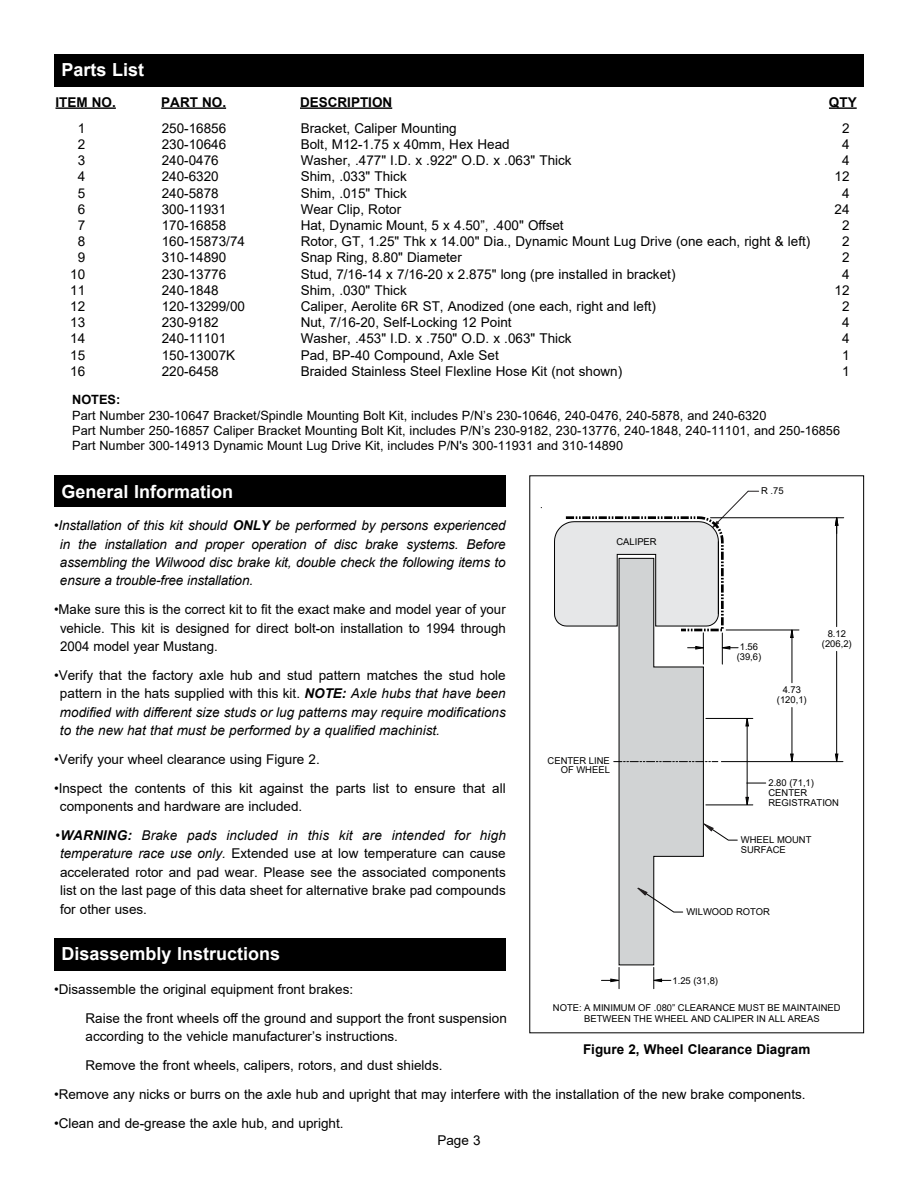
<style>
.page{position:relative;width:918px;height:1188px;background:#fff}
.page>*{position:absolute;margin:0;border:0;box-sizing:border-box;transform-origin:0 0}
.t1{font:700 18px "Arial";color:#fff}
.t2{font:13.5px/16.2px "Arial";color:#000}
.t3{font:italic 13.5px/18.3px "Arial";letter-spacing:-.005em;color:#000;text-align:justify}
.t4{font:700 13.5px "Arial";color:#000}
.t5{font:12.75px/15.3px "Arial";color:#000}
.t6{font:700 12.75px "Arial";color:#000}
.t7{font:9.45px/10.1px "Arial";color:#000;text-align:center}
.s1{font-style:normal}
.s2{font-weight:700}
.s3{font-weight:700;font-style:italic}
.s4{font-style:italic}
</style>
<div class="page">
<div style="left:54px;top:54px;width:810px;height:32px;background:#000"></div>
<svg style="left:835px;top:753px;width:4px;height:8px"></svg>
<svg style="left:790px;top:629px;width:4px;height:9px"></svg>
<svg style="left:790px;top:753px;width:4px;height:8px"></svg>
<hr style="left:836px;top:518px;width:1px;height:109px;background:#000">
<hr style="left:836px;top:651px;width:1px;height:111px;background:#000">
<hr style="left:792px;top:630px;width:1px;height:53px;background:#000">
<hr style="left:792px;top:707px;width:1px;height:55px;background:#000">
<hr style="left:726px;top:630px;width:73px;height:1px;background:#000">
<hr style="left:721px;top:761px;width:122px;height:1px;background:#000">
<svg style="left:835px;top:518px;width:4px;height:16px"></svg>
<hr style="left:711px;top:517px;width:133px;height:1px;background:#000">
<svg style="left:554px;top:490px;width:212px;height:499px"></svg>
<hr style="left:56px;top:107px;width:60px;height:2px;background:#000">
<hr style="left:161px;top:107px;width:65px;height:2px;background:#000">
<hr style="left:300px;top:107px;width:92px;height:2px;background:#000">
<hr style="left:829px;top:107px;width:28px;height:2px;background:#000">
<div style="left:54px;top:938px;width:452px;height:32px;background:#000"></div>
<div style="left:54px;top:475px;width:452px;height:32px;background:#000"></div>
<h1 class="t1" style="left:62px;top:57px;width:84px">Parts List</h1>
<p class="t4" style="left:56px;top:92px;width:62px">ITEM NO.</p>
<p class="t4" style="left:161px;top:92px;width:66px">PART NO.</p>
<p class="t4" style="left:300px;top:92px;width:94px">DESCRIPTION</p>
<p class="t4" style="left:829px;top:92px;width:29px">QTY</p>
<p class="t2" style="left:162px;top:120px;width:85px">250-16856<br>230-10646<br>240-0476<br>240-6320<br>240-5878<br>300-11931<br>170-16858<br>160-15873/74<br>310-14890<br>230-13776<br>240-1848<br>120-13299/00<br>230-9182<br>240-11101<br>150-13007K<br>220-6458</p>
<p class="t2" style="left:301px;top:120px;width:511px">Bracket, Caliper Mounting<br>Bolt, M12-1.75 x 40mm, Hex Head<br>Washer, .477" I.D. x .922" O.D. x .063" Thick<br>Shim, .033" Thick<br>Shim, .015" Thick<br>Wear Clip, Rotor<br>Hat, Dynamic Mount, 5 x 4.50”, .400" Offset<br>Rotor, GT, 1.25" Thk x 14.00" Dia., Dynamic Mount Lug Drive (one each, right &amp; left)<br>Snap Ring, 8.80" Diameter<br>Stud, 7/16-14 x 7/16-20 x 2.875" long (pre installed in bracket)<br>Shim, .030" Thick<br>Caliper, Aerolite 6R ST, Anodized (one each, right and left)<br>Nut, 7/16-20, Self-Locking 12 Point<br>Washer, .453" I.D. x .750" O.D. x .063" Thick<br>Pad, BP-40 Compound, Axle Set<br>Braided Stainless Steel Flexline Hose Kit (not shown)</p>
<p class="t2" style="left:70px;top:120px;width:17px;text-align:center">1<br>2<br>3<br>4<br>5<br>6<br>7<br>8<br>9<br>10<br>11<br>12<br>13<br>14<br>15<br>16</p>
<p class="t2" style="left:835px;top:120px;width:17px;text-align:center">2<br>4<br>4<br>12<br>4<br>24<br>2<br>2<br>2<br>4<br>12<br>2<br>4<br>4<br>1<br>1</p>
<p class="t6" style="left:72px;top:391px;width:50px">NOTES:</p>
<p class="t5" style="left:72px;top:408px;width:769px">Part Number 230-10647 Bracket/Spindle Mounting Bolt Kit, includes P/N’s 230-10646, 240-0476, 240-5878, and 240-6320<br>Part Number 250-16857 Caliper Bracket Mounting Bolt Kit, includes P/N’s 230-9182, 230-13776, 240-1848, 240-11101, and 250-16856<br>Part Number 300-14913 Dynamic Mount Lug Drive Kit, includes P/N's 300-11931 and 310-14890</p>
<h1 class="t1" style="left:62px;top:479px;width:173px">General Information</h1>
<p class="t3" style="left:60px;top:517px;width:447px;text-indent:-6px"><span class="s1">•</span>Installation of this kit should <span class="s2">ONLY</span> be performed by persons experienced in the installation and proper operation of disc brake systems. Before assembling the Wilwood disc brake kit, double check the following items to ensure a trouble-free installation.</p>
<p class="t2" style="left:60px;top:600px;width:447px;line-height:18.3px;text-align:justify;text-indent:-6px">•Make sure this is the correct kit to fit the exact make and model year of your vehicle. This kit is designed for direct bolt-on installation to 1994 through 2004 model year Mustang.</p>
<p class="t3" style="left:60px;top:666px;width:447px;text-indent:-6px"><span class="s1">•Verify that the factory axle hub and stud pattern matches the stud hole pattern in the hats supplied with this kit.</span> <span class="s2">NOTE:</span> Axle hubs that have been modified with different size studs or lug patterns may require modifications to the new hat that must be performed by a qualified machinist.</p>
<p class="t2" style="left:54px;top:751px;width:267px">•Verify your wheel clearance using Figure 2.</p>
<p class="t2" style="left:60px;top:779px;width:447px;line-height:18.3px;text-indent:-6px">•Inspect the contents of this kit against the parts list to ensure that all components and hardware are included.</p>
<p class="t2" style="left:60px;top:826px;width:447px;line-height:18.3px;text-align:justify;text-indent:-5px">•<span class="s3">WARNING:</span> <span class="s4">Brake pads included in this kit are intended for high temperature race use only.</span> Extended use at low temperature can cause accelerated rotor and pad wear. Please see the associated components list on the last page of this data sheet for alternative brake pad compounds for other uses.</p>
<h1 class="t1" style="left:62px;top:941px;width:220px">Disassembly Instructions</h1>
<p class="t7" style="left:616px;top:536px;width:42px">CALIPER</p>
<p class="t7" style="left:761px;top:486px;width:24px">R .75</p>
<p class="t7" style="left:548px;top:756px;width:64px;line-height:9.4px;text-align:right">CENTER LINE<br>OF WHEEL</p>
<p class="t7" style="left:737px;top:642px;width:26px">1.56 (39,6)</p>
<p class="t7" style="left:777px;top:684px;width:31px">4.73 (120,1)</p>
<p class="t7" style="left:822px;top:629px;width:31px">8.12 (206,2)</p>
<p class="t7" style="left:768px;top:778px;width:72px;text-align:left">2.80 (71,1)<br>CENTER<br>REGISTRATION</p>
<p class="t7" style="left:741px;top:835px;width:72px;line-height:9.4px;text-align:left">WHEEL MOUNT<br>SURFACE</p>
<p class="t7" style="left:686px;top:907px;width:85px">WILWOOD ROTOR</p>
<p class="t7" style="left:673px;top:975px;width:47px">1.25 (31,8)</p>
<p class="t2" style="left:85px;top:975px;width:423px;line-height:29px;text-indent:-31px">•Disassemble the original equipment front brakes:<br>Raise the front wheels off the ground and support the front suspension</p>
<p class="t2" style="left:85px;top:1022px;width:359px;line-height:29px">according to the vehicle manufacturer’s instructions.<br>Remove the front wheels, calipers, rotors, and dust shields.</p>
<p class="t2" style="left:54px;top:1086px;width:753px">•Remove any nicks or burrs on the axle hub and upright that may interfere with the installation of the new brake components.</p>
<p class="t2" style="left:54px;top:1115px;width:291px">•Clean and de-grease the axle hub, and upright.</p>
<p class="t7" style="left:584px;top:1002px;width:258px;line-height:11.2px;text-align:left;text-indent:-31px">NOTE: A MINIMUM OF .080” CLEARANCE MUST BE MAINTAINED<br>BETWEEN THE WHEEL AND CALIPER IN ALL AREAS</p>
<p class="t4" style="left:583px;top:1039px;width:229px">Figure 2, Wheel Clearance Diagram</p>
<p class="t2" style="left:437px;top:1132px;width:45px">Page 3</p>
</div>
